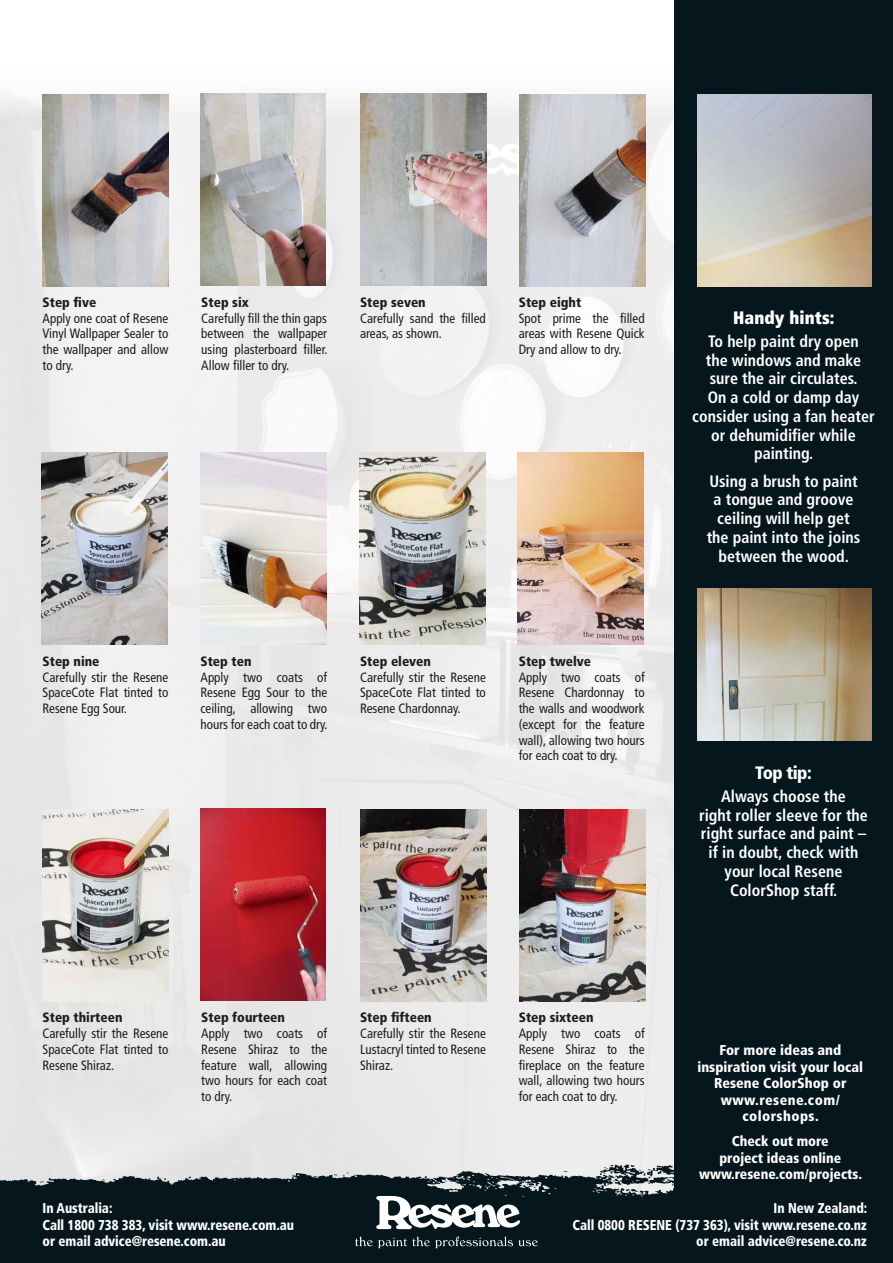
<style>
.page{position:relative;width:893px;height:1263px;background:#fff}
.page>*{position:absolute;margin:0;border:0;box-sizing:border-box;transform-origin:0 0}
.t1{font:900 condensed 18px "Frutiger";letter-spacing:.005em;color:#fff}
.t2{font:900 condensed 18px "Frutiger";letter-spacing:-.03em;color:#fff}
.t3{font:700 condensed 16.5px/18.8px "Frutiger";color:#fff;text-align:center}
.t4{font:900 condensed 14.25px/16.5px "Frutiger";color:#fff;scale:.92 1}
.t5{font:900 condensed 14.25px/16.5px "Frutiger";color:#fff;text-align:center}
.t6{font:condensed 13.5px/15.8px "Frutiger";color:#1d1d1b;text-align:justify}
.t7{font:900 condensed 13.5px "Frutiger";color:#1d1d1b}
</style>
<div class="page">
<img style="left:0;top:93px;width:674px;height:1068px">
<div style="left:674px;top:0;width:219px;height:1263px;background:#05171d"></div>
<svg style="left:486px;top:134px;width:33px;height:44px"></svg>
<img style="left:0;top:1161px;width:674px;height:102px">
<img style="left:42px;top:453px;width:126px;height:192px">
<img style="left:200px;top:453px;width:126px;height:192px">
<img style="left:518px;top:453px;width:126px;height:192px">
<img style="left:360px;top:453px;width:126px;height:192px">
<img style="left:43px;top:810px;width:125px;height:192px">
<img style="left:200px;top:809px;width:126px;height:192px">
<img style="left:361px;top:809px;width:125px;height:192px">
<img style="left:519px;top:810px;width:126px;height:192px">
<img style="left:697px;top:94px;width:175px;height:192px">
<img style="left:697px;top:588px;width:175px;height:153px">
<img style="left:43px;top:94px;width:125px;height:192px">
<img style="left:200px;top:93px;width:126px;height:192px">
<img style="left:361px;top:94px;width:125px;height:192px">
<img style="left:519px;top:94px;width:126px;height:192px">
<svg style="left:376px;top:1196px;width:144px;height:33px"></svg>
<svg style="left:355px;top:1236px;width:183px;height:12px"></svg>
<p class="t7" style="left:43px;top:294px;width:55px">Step five</p>
<p class="t6" style="left:43px;top:310px;width:127px">Apply one coat of Resene Vinyl Wallpaper Sealer to the wallpaper and allow to dry.</p>
<h1 class="t1" style="left:733px;top:307px;width:103px">Handy hints:</h1>
<p class="t7" style="left:201px;top:294px;width:49px">Step six</p>
<p class="t6" style="left:201px;top:310px;width:128px">Carefully fill the thin gaps between the wallpaper using plasterboard filler.<br>Allow filler to dry.</p>
<p class="t7" style="left:519px;top:294px;width:64px">Step eight</p>
<p class="t6" style="left:519px;top:310px;width:127px">Spot prime the filled areas with Resene Quick Dry and allow to dry.</p>
<p class="t7" style="left:360px;top:294px;width:67px">Step seven</p>
<p class="t6" style="left:360px;top:310px;width:127px">Carefully sand the filled areas, as shown.</p>
<p class="t3" style="left:692px;top:332px;width:184px">To help paint dry open<br>the windows and make sure the air circulates.<br>On a cold or damp day consider using a fan heater or dehumidifier while painting.</p>
<p class="t3" style="left:707px;top:471px;width:155px">Using a brush to paint a tongue and groove ceiling will help get the paint into the joins between the wood.</p>
<p class="t7" style="left:43px;top:653px;width:59px">Step nine</p>
<p class="t6" style="left:43px;top:669px;width:127px">Carefully stir the Resene SpaceCote Flat tinted to Resene Egg Sour.</p>
<p class="t7" style="left:200px;top:653px;width:53px">Step ten</p>
<p class="t6" style="left:200px;top:669px;width:129px">Apply two coats of Resene Egg Sour to the ceiling, allowing two hours for each coat to dry.</p>
<p class="t7" style="left:360px;top:653px;width:73px">Step eleven</p>
<p class="t6" style="left:360px;top:669px;width:127px">Carefully stir the Resene SpaceCote Flat tinted to Resene Chardonnay.</p>
<p class="t7" style="left:519px;top:653px;width:74px">Step twelve</p>
<p class="t6" style="left:519px;top:669px;width:127px">Apply two coats of Resene Chardonnay to the walls and woodwork (except for the feature wall), allowing two hours for each coat to dry.</p>
<p class="t7" style="left:43px;top:1009px;width:82px">Step thirteen</p>
<p class="t6" style="left:43px;top:1025px;width:127px">Carefully stir the Resene SpaceCote Flat tinted to Resene Shiraz.</p>
<p class="t7" style="left:201px;top:1009px;width:85px">Step fourteen</p>
<p class="t6" style="left:201px;top:1025px;width:127px">Apply two coats of Resene Shiraz to the feature wall, allowing two hours for each coat to dry.</p>
<p class="t7" style="left:360px;top:1009px;width:73px">Step fifteen</p>
<p class="t6" style="left:360px;top:1025px;width:127px">Carefully stir the Resene Lustacryl tinted to Resene Shiraz.</p>
<p class="t7" style="left:519px;top:1009px;width:76px">Step sixteen</p>
<p class="t6" style="left:519px;top:1025px;width:127px">Apply two coats of Resene Shiraz to the fireplace on the feature wall, allowing two hours for each coat to dry.</p>
<h1 class="t2" style="left:755px;top:762px;width:58px">Top tip:</h1>
<p class="t3" style="left:699px;top:787px;width:170px">Always choose the<br>right roller sleeve for the right surface and paint – if in doubt, check with your local Resene<br>ColorShop staff.</p>
<p class="t5" style="left:697px;top:1042px;width:167px">For more ideas and inspiration visit your local<br>Resene ColorShop or www.resene.com/ colorshops.</p>
<p class="t5" style="left:699px;top:1133px;width:165px">Check out more<br>project ideas online www.resene.com/projects.</p>
<p class="t4" style="left:43px;top:1200px;width:275px">In Australia:<br>Call 1800 738 383, visit www.resene.com.au or email advice@resene.com.au</p>
<p class="t4" style="left:573px;top:1200px;width:322px;text-align:right">In New Zealand:<br>Call 0800 RESENE (737 363), visit www.resene.co.nz or email advice@resene.co.nz</p>
</div>
